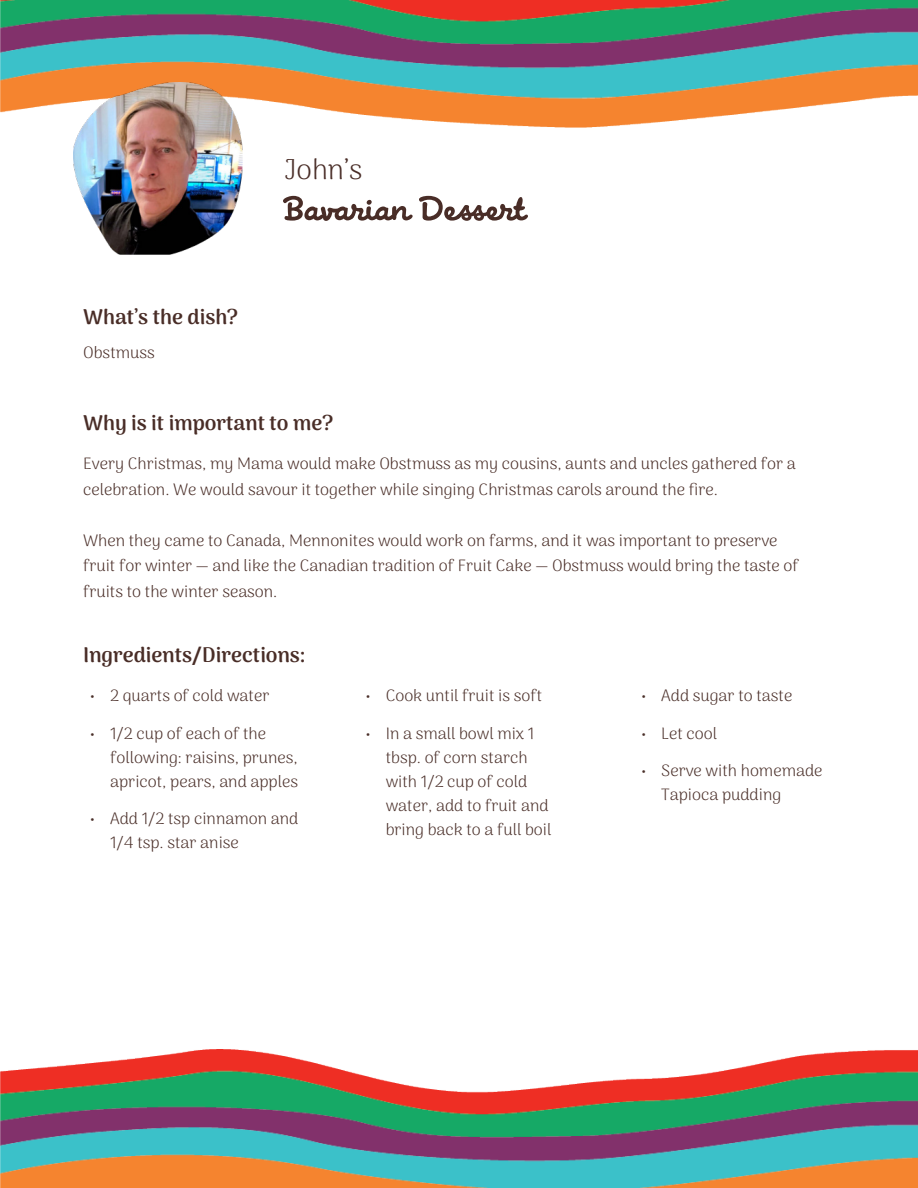
<style>
.page{position:relative;width:918px;height:1188px;background:#fff}
.page>*{position:absolute;margin:0;border:0;box-sizing:border-box;transform-origin:0 0}
.t1{font:51px "Mister Brown";color:#492d27}
.t2{font:300 28.5px "Arima Madurai";color:#492d27}
.t3{font:700 21px "Arima Madurai";color:#492d27}
.t4{font:300 16.5px/25.5px "Arima Madurai";color:#492d27}
.t5{font:300 16.5px/24px "Arima Madurai";color:#4a2f29}
</style>
<div class="page">
<img style="left:0;top:0;width:918px;height:128px">
<img style="left:73px;top:82px;width:170px;height:173px">
<img style="left:0;top:1050px;width:918px;height:138px">
<p class="t3" style="left:83px;top:302px;width:157px">What’s the dish?</p>
<p class="t4" style="left:83px;top:340px;width:73px">Obstmuss</p>
<p class="t2" style="left:284px;top:150px;width:80px">John’s</p>
<p class="t1" style="left:284px;top:184px;width:243px">Bavarian Dessert</p>
<p class="t3" style="left:83px;top:408px;width:252px">Why is it important to me?</p>
<p class="t4" style="left:83px;top:452px;width:714px">Every Christmas, my Mama would make Obstmuss as my cousins, aunts and uncles gathered for a celebration. We would savour it together while singing Christmas carols around the fire.</p>
<p class="t4" style="left:83px;top:528px;width:717px">When they came to Canada, Mennonites would work on farms, and it was important to preserve fruit for winter — and like the Canadian tradition of Fruit Cake — Obstmuss would bring the taste of fruits to the winter season.</p>
<p class="t3" style="left:83px;top:640px;width:224px">Ingredients/Directions:</p>
<p class="t5" style="left:90px;top:684px;width:181px">• 2 quarts of cold water</p>
<p class="t5" style="left:110px;top:722px;width:189px;text-indent:-20px">• 1/2 cup of each of the following: raisins, prunes, apricot, pears, and apples</p>
<p class="t5" style="left:110px;top:807px;width:190px;text-indent:-20px">• Add 1/2 tsp cinnamon and<br>1/4 tsp. star anise</p>
<p class="t5" style="left:365px;top:684px;width:178px">• Cook until fruit is soft</p>
<p class="t5" style="left:386px;top:722px;width:167px;text-indent:-20px">• In a small bowl mix 1 tbsp. of corn starch with 1/2 cup of cold water, add to fruit and bring back to a full boil</p>
<p class="t5" style="left:641px;top:684px;width:153px">• Add sugar to taste</p>
<p class="t5" style="left:641px;top:722px;width:78px">• Let cool</p>
<p class="t5" style="left:661px;top:759px;width:163px;text-indent:-20px">• Serve with homemade<br>Tapioca pudding</p>
</div>
